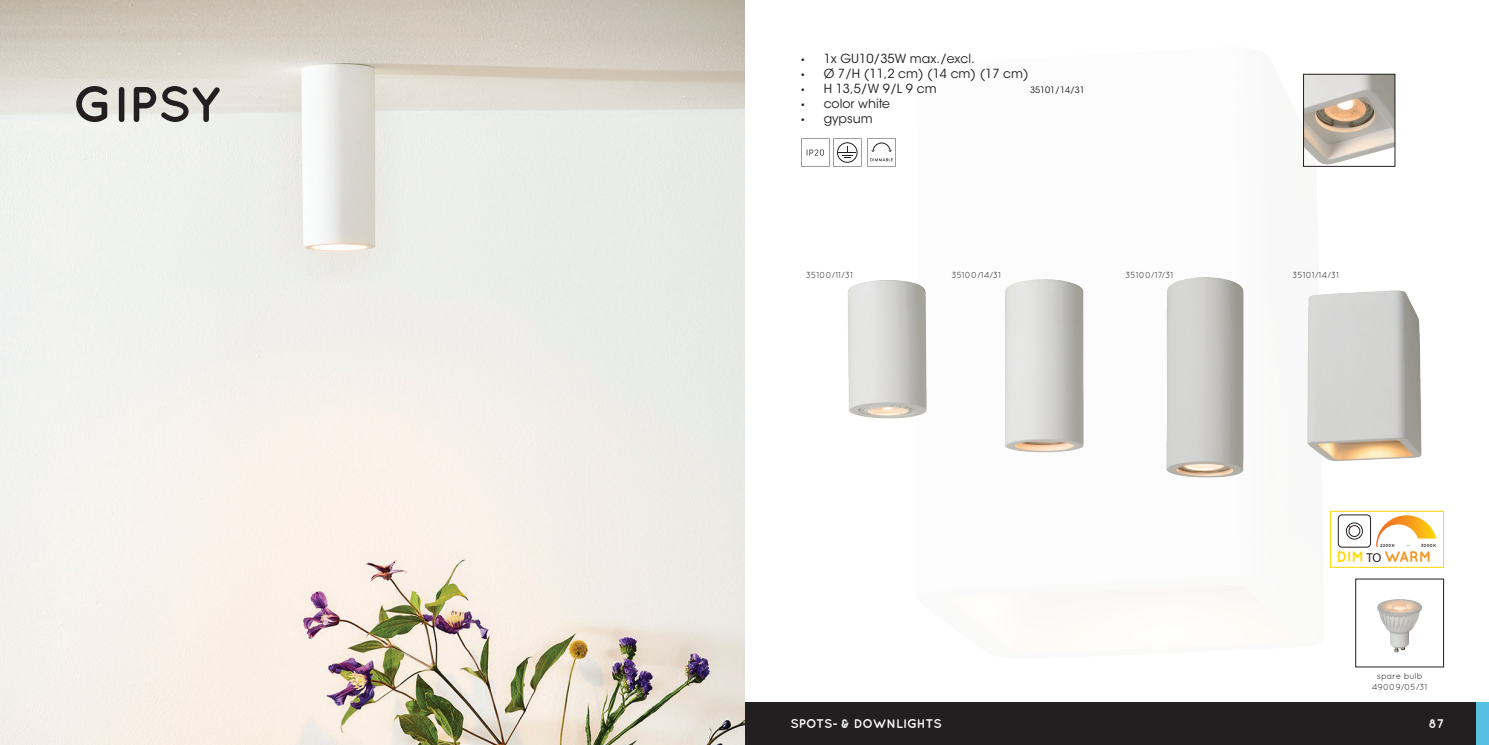
<style>
.page{position:relative;width:1489px;height:745px;background:#fff}
.page>*{position:absolute;margin:0;border:0;box-sizing:border-box;transform-origin:0 0}
.t1{font:700 50px "Quicksand";color:#231f20}
.t2{font:700 15.25px "Quicksand";color:#f7931d}
.t3{font:12.5px "ITC Avant Garde Std";color:#231f20}
.t4{font:700 12.5px "Quicksand";letter-spacing:-.005em;color:#fff}
.t5{font:8.75px/10.5px "Quicksand";color:#231f20;text-align:center}
.t6{font:8.75px "ITC Avant Garde Std";color:#231f20}
.t7{font:700 4.5px "Quicksand";color:#231f20}
.s1{font-family:"Myriad Pro"}
.s2{color:#ffd801}
.s3{font-family:"Myriad Pro";font-weight:400;font-size:12.88px;color:#231f20}
</style>
<div class="page">
<div style="left:744px;top:702px;width:744px;height:42px;background:#231f20"></div>
<div style="left:1475px;top:702px;width:13px;height:42px;background:#57bfe0"></div>
<img style="left:1166px;top:277px;width:78px;height:201px">
<img style="left:0;top:0;width:744px;height:744px">
<img style="left:847px;top:280px;width:80px;height:139px">
<img style="left:1005px;top:279px;width:79px;height:174px">
<img style="left:1304px;top:76px;width:89px;height:89px">
<div style="left:1302px;top:74px;width:93px;height:93px;border:1px solid #231f20"></div>
<img style="left:1307px;top:290px;width:115px;height:171px">
<svg style="left:801px;top:138px;width:60px;height:29px"></svg>
<div style="left:837px;top:142px;width:20px;height:20px;border:1px solid #231f20;border-radius:50%"></div>
<svg style="left:867px;top:138px;width:28px;height:29px"></svg>
<img style="left:1377px;top:599px;width:45px;height:54px">
<svg style="left:1376px;top:515px;width:60px;height:31px"></svg>
<div style="left:1337px;top:514px;width:33px;height:33px;border:1px solid #231f20;border-radius:4px"></div>
<div style="left:1348px;top:525px;width:11px;height:11px;border:1px solid #231f20;border-radius:50%"></div>
<div style="left:1345px;top:522px;width:17px;height:17px;border:1px solid #231f20;border-radius:50%"></div>
<div style="left:1330px;top:510px;width:113px;height:57px;border:1px solid #ffd801"></div>
<p class="t1" style="left:73px;top:74px;width:149px">GIPSY</p>
<p class="t3" style="left:801px;top:51px;width:175px"><span class="s1">•</span> 1x GU10/35W max./excl.</p>
<p class="t3" style="left:801px;top:66px;width:229px"><span class="s1">•</span> Ø 7/H (11,2 cm) (14 cm) (17 cm)</p>
<p class="t3" style="left:801px;top:81px;width:137px"><span class="s1">•</span> H 13,5/W 9/L 9 cm</p>
<p class="t6" style="left:1030px;top:85px;width:56px">35101/14/31</p>
<p class="t3" style="left:801px;top:96px;width:90px"><span class="s1">•</span> color white</p>
<p class="t3" style="left:801px;top:111px;width:73px"><span class="s1">•</span> gypsum</p>
<p class="t5" style="left:806px;top:269px;width:49px">35100/11/31</p>
<p class="t5" style="left:951px;top:269px;width:51px">35100/14/31</p>
<p class="t5" style="left:1125px;top:269px;width:50px">35100/17/31</p>
<p class="t5" style="left:1291px;top:269px;width:48px">35101/14/31</p>
<p class="t7" style="left:1379px;top:542px;width:16px">2200K</p>
<p class="t7" style="left:1420px;top:542px;width:17px">3000K</p>
<p class="t2" style="left:1336px;top:547px;width:97px"><span class="s2">DIM</span> <span class="s3">TO</span> WARM</p>
<p class="t5" style="left:1371px;top:670px;width:57px">spare bulb<br>49009/05/31</p>
<p class="t4" style="left:790px;top:715px;width:153px">SPOTS- &amp; DOWNLIGHTS</p>
<p class="t4" style="left:1428px;top:715px;width:17px">87</p>
</div>
